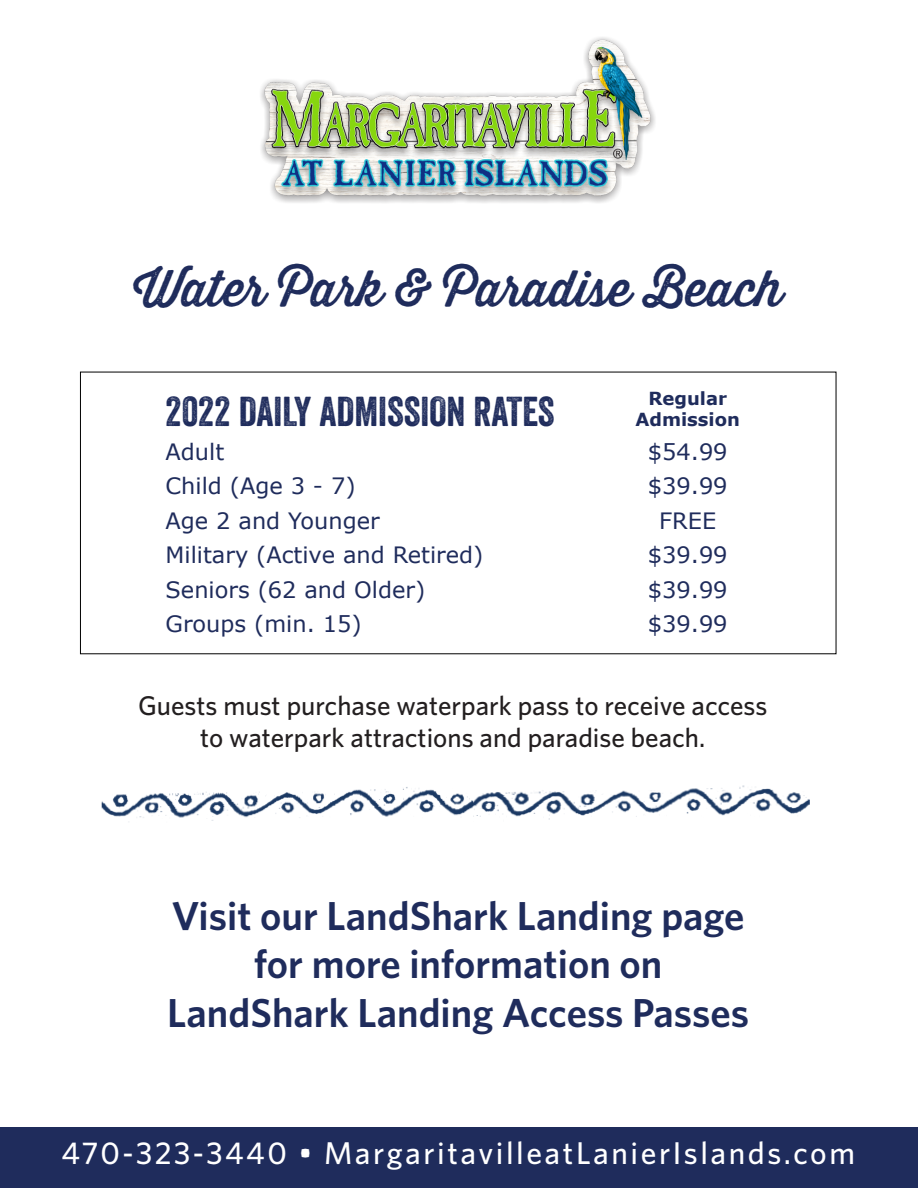
<style>
.page{position:relative;width:918px;height:1188px;background:#fff}
.page>*{position:absolute;margin:0;border:0;box-sizing:border-box;transform-origin:0 0}
.t1{font:49.5px "Thirsty Rough Reg";color:#1f2c5c}
.t2{font:600 40.5px "Whitney";color:#1f2c5c}
.t3{font:40.5px "Veneer";color:#1f2c5c}
.t4{font:500 31.5px "Whitney";letter-spacing:.08em;color:#fff}
.t5{font:500 27px "Whitney";color:#231f20}
.t6{font:22.5px "Verdana";color:#1f2c5c}
.t7{font:700 18px "Verdana";color:#1f2c5c}
</style>
<div class="page">
<img style="left:260px;top:37px;width:395px;height:166px">
<div style="left:0;top:1127px;width:918px;height:61px;background:#1f2c5c"></div>
<img style="left:473px;top:785px;width:337px;height:35px">
<img style="left:101px;top:787px;width:372px;height:35px">
<p class="t1" style="left:133px;top:252px;width:651px">Water Park &amp; Paradise Beach</p>
<p class="t3" style="left:166px;top:387px;width:391px">2022 DAILY ADMISSION RATES</p>
<p class="t7" style="left:648px;top:387px;width:80px">Regular</p>
<p class="t7" style="left:636px;top:408px;width:106px">Admission</p>
<p class="t6" style="left:648px;top:437px;width:81px">$54.99</p>
<p class="t6" style="left:648px;top:472px;width:81px">$39.99</p>
<p class="t6" style="left:659px;top:506px;width:59px">FREE</p>
<p class="t6" style="left:648px;top:541px;width:81px">$39.99</p>
<p class="t6" style="left:648px;top:575px;width:81px">$39.99</p>
<p class="t6" style="left:648px;top:610px;width:81px">$39.99</p>
<p class="t6" style="left:166px;top:437px;width:60px">Adult</p>
<p class="t6" style="left:166px;top:472px;width:192px">Child (Age 3 - 7)</p>
<p class="t6" style="left:166px;top:506px;width:216px">Age 2 and Younger</p>
<p class="t6" style="left:166px;top:541px;width:319px">Military (Active and Retired)</p>
<p class="t6" style="left:166px;top:575px;width:261px">Seniors (62 and Older)</p>
<p class="t6" style="left:166px;top:610px;width:198px">Groups (min. 15)</p>
<p class="t5" style="left:138px;top:687px;width:631px">Guests must purchase waterpark pass to receive access</p>
<p class="t5" style="left:200px;top:720px;width:507px">to waterpark attractions and paradise beach.</p>
<p class="t2" style="left:172px;top:889px;width:574px">Visit our LandShark Landing page</p>
<p class="t2" style="left:254px;top:937px;width:410px">for more information on</p>
<p class="t2" style="left:167px;top:986px;width:583px">LandShark Landing Access Passes</p>
<p class="t4" style="left:61px;top:1132px;width:795px">470-323-3440 • MargaritavilleatLanierIslands.com</p>
</div>
